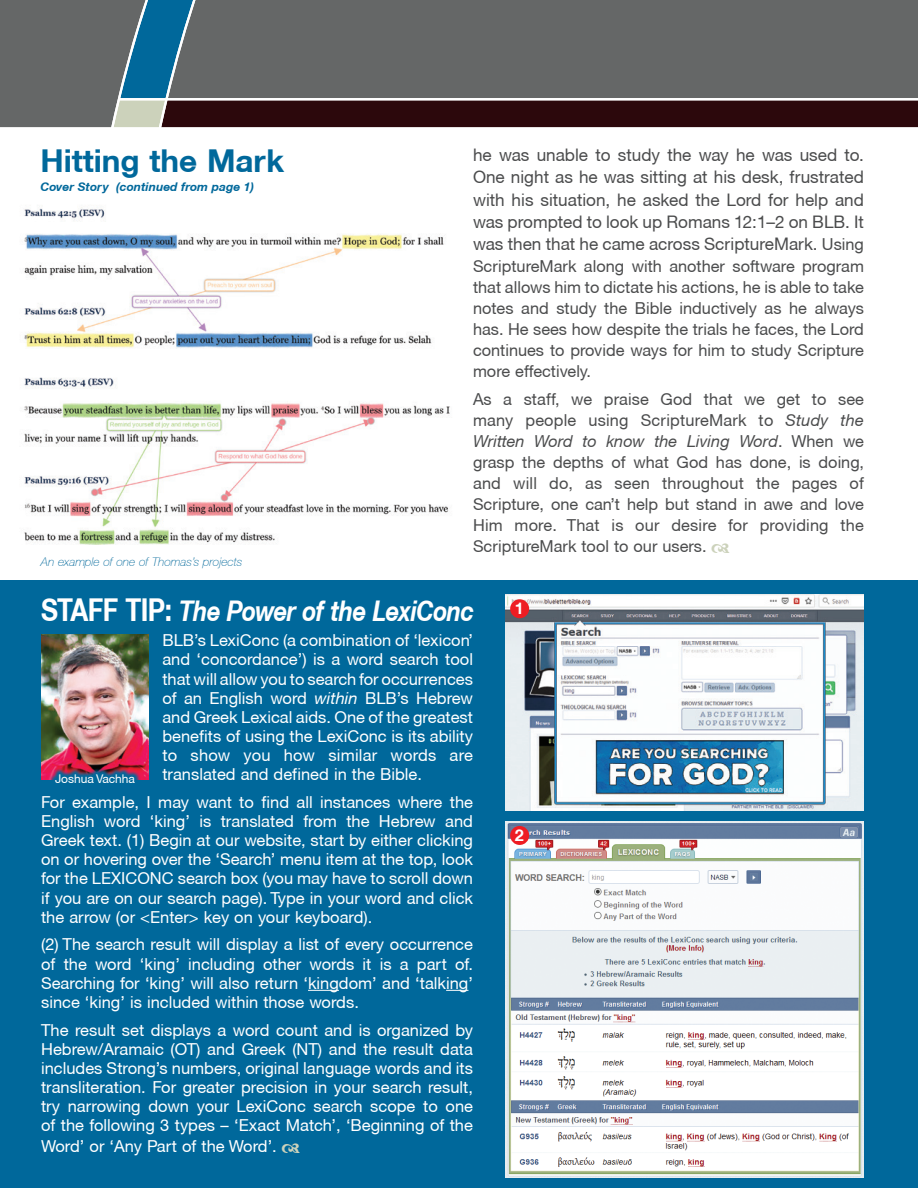
<style>
.page{position:relative;width:918px;height:1188px;background:#fff}
.page>*{position:absolute;margin:0;border:0;box-sizing:border-box;transform-origin:0 0}
.t1{font:700 31.5px "Helvetica Neue CE";color:#00689b}
.t2{font:italic 700 28.5px "Helvetica Neue CE";letter-spacing:-.02em;color:#fff;scale:.83 1}
.Text{font:17.4px/22px "Helvetica Neue CE";color:#4b4c4d;text-align:justify}
.Text-2{font:16.5px/19.2px "Helvetica Neue CE";color:#fff;text-align:justify}
.Text-3{font:16.5px/21px "Helvetica Neue CE";color:#4b4c4d;text-align:justify}
.t3{font:700 16.2px "Helvetica Neue CE";color:#fff}
.t4{font:italic 100 12px "Helvetica Neue CE";color:#00689b}
.t5{font:italic 700 12px "Helvetica Neue CE";color:#00689b}
.Text-4{font:12px "Helvetica Neue CE";color:#fff}
.s1{font-size:16.5px}
.s2{font-style:italic}
.s3{font-style:normal;font-size:31.5px}
</style>
<div class="page">
<div style="left:0;top:580px;width:918px;height:608px;background:#00689b"></div>
<img style="left:24px;top:207px;width:426px;height:338px">
<div style="left:0;top:0;width:111px;height:127px;background:#656767"></div>
<svg style="left:111px;top:0;width:807px;height:127px;background:#5a595c"></svg>
<hr style="left:308px;top:990px;width:31px;height:1px;background:#fff">
<svg style="left:446px;top:990px;width:22px;height:1px"></svg>
<img style="left:41px;top:634px;width:108px;height:145px">
<svg style="left:49px;top:768px;width:92px;height:12px"></svg>
<img style="left:506px;top:595px;width:358px;height:216px">
<img style="left:505px;top:821px;width:359px;height:357px">
<div style="left:510px;top:599px;width:19px;height:19px;background:#ee1d23;border-radius:50%"></div>
<div style="left:510px;top:826px;width:19px;height:19px;background:#ee1d23;border-radius:50%"></div>
<p class="t1" style="left:40px;top:141px;width:245px">Hitting the Mark</p>
<p class="t5" style="left:40px;top:179px;width:215px">Cover Story (continued from page 1)</p>
<p class="t4" style="left:41px;top:555px;width:203px">An example of one of Thomas’s projects</p>
<p class="Text" style="left:473px;top:144px;width:392px">he was unable to study the way he was used to.<br>One night as he was sitting at his desk, frustrated with his situation, he asked the Lord for help and was prompted to look up Romans 12:1–2 on BLB. It was then that he came across ScriptureMark. <span class="s1">Using</span></p>
<p class="Text-3" style="left:473px;top:256px;width:393px">ScriptureMark along with another software program that allows him to dictate his actions, he is able to take notes and study the Bible inductively as he always has. He sees how despite the trials he faces, the Lord continues to provide ways for him to study Scripture more effectively.</p>
<p class="Text-3" style="left:473px;top:389px;width:393px">As a staff, we praise God that we get to see many people using ScriptureMark to <span class="s2">Study the Written Word to know the Living Word</span>. When we grasp the depths of what God has done, is doing, and will do, as seen throughout the pages of Scripture, one can’t help but stand in awe and love Him more. That is our desire for providing the ScriptureMark tool to our users.</p>
<p class="t2" style="left:41px;top:593px;width:523px"><span class="s3">STAFF TIP:</span> The Power of the LexiConc</p>
<p class="Text-2" style="left:162px;top:631px;width:312px">BLB’s LexiConc (a combination of ‘lexicon’ and ‘concordance’) is a word search tool that will allow you to search for occurrences of an English word <span class="s2">within</span> BLB’s Hebrew and Greek Lexical aids. One of the greatest benefits of using the LexiConc is its ability to show you how similar words are translated and defined in the Bible.</p>
<p class="Text-2" style="left:41px;top:793px;width:434px">For example, I may want to find all instances where the English word ‘king’ is translated from the Hebrew and Greek text. (1) Begin at our website, start by either clicking on or hovering over the ‘Search’ menu item at the top, look for the LEXICONC search box (you may have to scroll down if you are on our search page). Type in your word and click the arrow (or &lt;Enter&gt; key on your keyboard).</p>
<p class="Text-2" style="left:41px;top:935px;width:433px">(2) The search result will display a list of every occurrence of the word ‘king’ including other words it is a part of.<br>Searching for ‘king’ will also return ‘kingdom’ and ‘talking’ since ‘king’ is included within those words.</p>
<p class="Text-2" style="left:41px;top:1020px;width:433px">The result set displays a word count and is organized by Hebrew/Aramaic (OT) and Greek (NT) and the result data includes Strong’s numbers, original language words and its transliteration. For greater precision in your search result, try narrowing down your LexiConc search scope to one of the following 3 types – ‘Exact Match’, ‘Beginning of the</p>
<p class="Text-2" style="left:41px;top:1137px;width:237px">Word’ or ‘Any Part of the Word’.</p>
<p class="Text-4" style="left:55px;top:771px;width:81px">Joshua Vachha</p>
<p class="t3" style="left:515px;top:599px;width:10px">1</p>
<p class="t3" style="left:515px;top:825px;width:10px">2</p>
</div>
